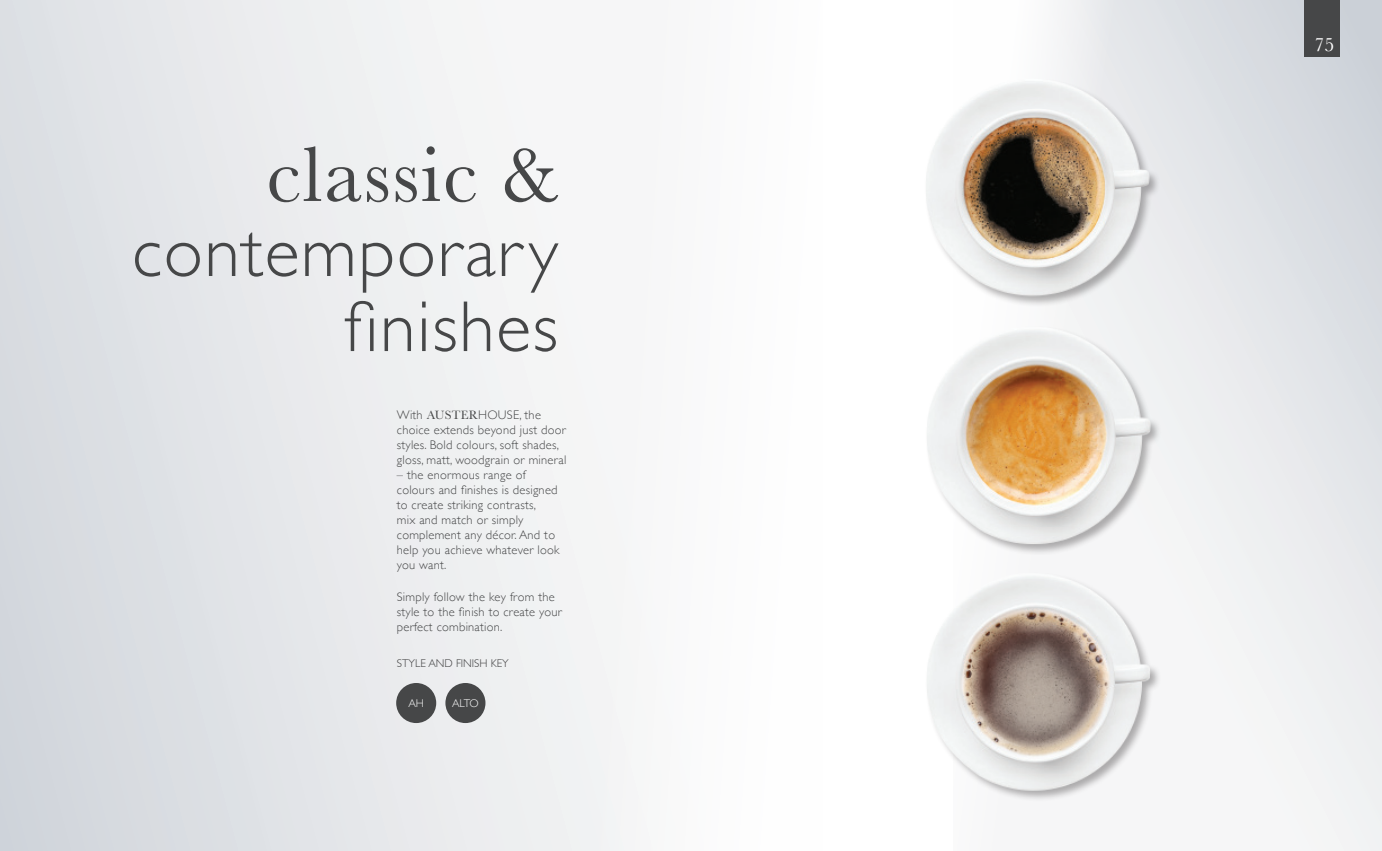
<style>
.page{position:relative;width:1382px;height:851px;background:#fff}
.page>*{position:absolute;margin:0;border:0;box-sizing:border-box;transform-origin:0 0}
.t1{font:81.25px "Baskerville";letter-spacing:.02em;color:#464748}
.t2{font:300 72.5px "Gill Sans";letter-spacing:.02em;color:#464748}
.t3{font:20px "Baskerville";color:#fff}
.Body{font:300 12.5px/15px "Gill Sans";letter-spacing:.02em;color:#464748}
.t4{font:300 11.25px "Gill Sans";color:#3e3e3f}
.t5{font:300 11.25px "Gill Sans";letter-spacing:-.035em;color:#fff}
.s1{font-family:"Baskerville";font-weight:400}
</style>
<div class="page">
<div style="left:0;top:0;width:822px;height:850px;background:linear-gradient(to right,#d8dbe0,#fff)"></div>
<svg style="left:1058px;top:0;width:324px;height:850px"></svg>
<img style="left:926px;top:65px;width:250px;height:244px">
<img style="left:927px;top:564px;width:249px;height:236px">
<img style="left:927px;top:312px;width:233px;height:248px">
<div style="left:396px;top:683px;width:40px;height:40px;background:#464748;border-radius:50%"></div>
<div style="left:445px;top:683px;width:40px;height:40px;background:#464748;border-radius:50%"></div>
<div style="left:1304px;top:0;width:35px;height:57px;background:#464748"></div>
<p class="t1" style="left:267px;top:123px;width:293px">classic &amp;</p>
<p class="t2" style="left:132px;top:195px;width:428px">contemporary</p>
<p class="t2" style="left:344px;top:270px;width:216px">finishes</p>
<p class="Body" style="left:397px;top:406px;width:171px">With <span class="s1">AUSTER</span>HOUSE, the choice extends beyond just door styles. Bold colours, soft shades, gloss, matt, woodgrain or mineral</p>
<p class="Body" style="left:397px;top:466px;width:164px">– the enormous range of colours and finishes is designed to create striking contrasts,<br>mix and match or simply complement any décor. And to help you achieve whatever look you want.</p>
<p class="Body" style="left:397px;top:589px;width:167px">Simply follow the key from the style to the finish to create your perfect combination.</p>
<p class="t4" style="left:397px;top:654px;width:113px">STYLE AND FINISH KEY</p>
<p class="t5" style="left:408px;top:694px;width:17px">AH</p>
<p class="t5" style="left:452px;top:694px;width:28px">ALTO</p>
<h3 class="t3" style="left:1314px;top:32px;width:21px">75</h3>
</div>
